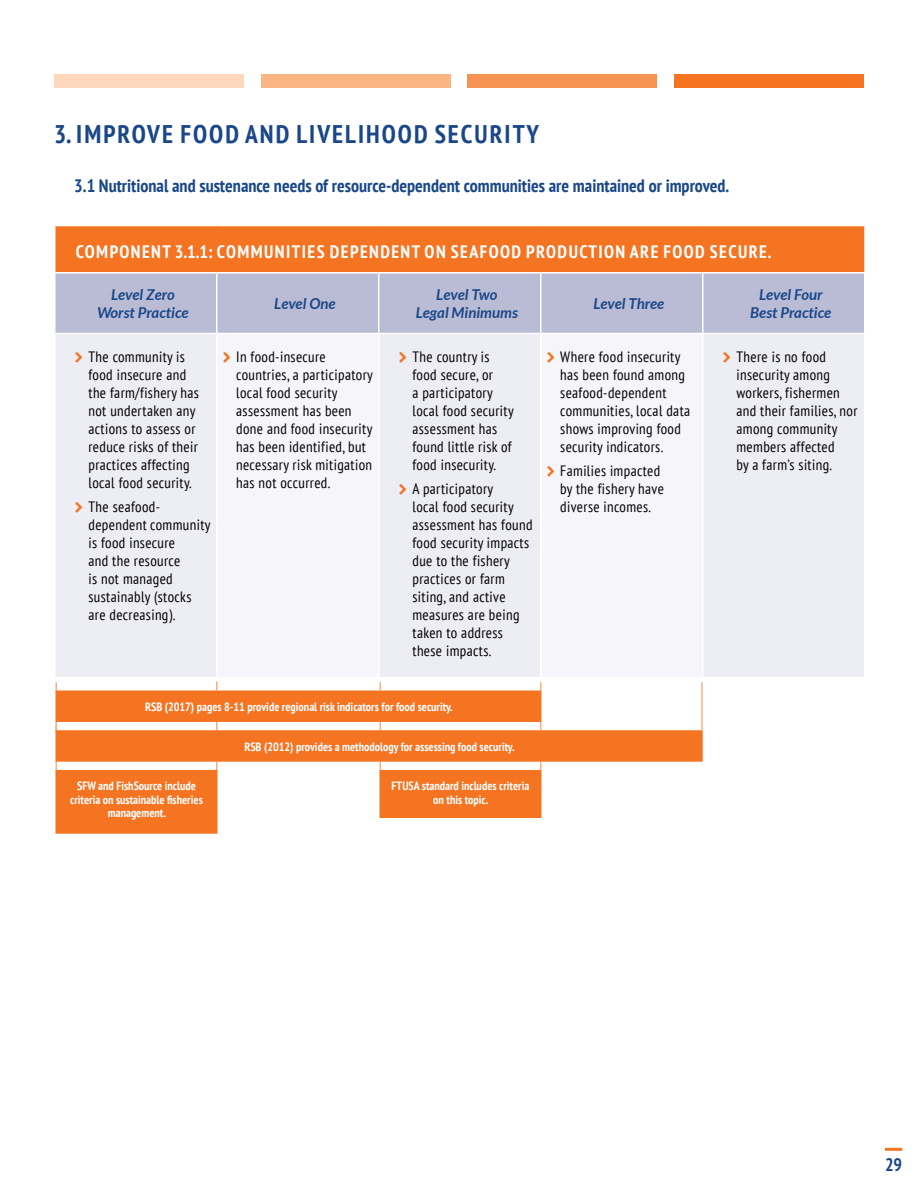
<style>
.page{position:relative;width:918px;height:1188px;background:#fff}
.page>*{position:absolute;margin:0;border:0;box-sizing:border-box;transform-origin:0 0}
.t1{font:700 condensed 25.5px "PT Sans";letter-spacing:.08em;color:#1a4788}
.t2{font:700 condensed 18px "PT Sans";color:#1a4788}
.t3{font:700 condensed 18px "PT Sans";letter-spacing:.08em;color:#fff}
.t4{font:condensed 15px/18px "PT Sans";letter-spacing:.025em;color:#000}
.t5{font:italic 700 15px/18px "Lato";color:#1a4788;text-align:center}
.t6{font:700 condensed 12px/13.5px "PT Sans";color:#fff;text-align:center}
</style>
<div class="page">
<hr style="left:885px;top:1148px;width:17px;height:3px;background:#f47422">
<div style="left:55px;top:226px;width:810px;height:47px;background:#f47422"></div>
<div style="left:56px;top:274px;width:808px;height:59px;background:#babcd5"></div>
<div style="left:56px;top:334px;width:808px;height:343px;background:#ededf4"></div>
<svg style="left:218px;top:334px;width:484px;height:343px;fill:#f6f6fa"></svg>
<hr style="left:216px;top:274px;width:2px;height:59px;background:#fff">
<hr style="left:378px;top:274px;width:2px;height:59px;background:#fff">
<hr style="left:540px;top:274px;width:2px;height:59px;background:#fff">
<hr style="left:702px;top:274px;width:2px;height:59px;background:#fff">
<hr style="left:54px;top:226px;width:2px;height:46px;background:#fff">
<hr style="left:864px;top:226px;width:1px;height:46px;background:#fff">
<hr style="left:54px;top:272px;width:163px;height:2px;background:#fff">
<hr style="left:217px;top:272px;width:162px;height:2px;background:#fff">
<hr style="left:379px;top:272px;width:162px;height:2px;background:#fff">
<hr style="left:541px;top:272px;width:162px;height:2px;background:#fff">
<hr style="left:703px;top:272px;width:163px;height:2px;background:#fff">
<hr style="left:216px;top:334px;width:2px;height:343px;background:#fff">
<hr style="left:378px;top:334px;width:2px;height:343px;background:#fff">
<hr style="left:540px;top:334px;width:2px;height:343px;background:#fff">
<hr style="left:702px;top:334px;width:2px;height:343px;background:#fff">
<svg style="left:216px;top:762px;width:2px;height:8px"></svg>
<svg style="left:216px;top:722px;width:2px;height:8px"></svg>
<svg style="left:216px;top:681px;width:2px;height:10px"></svg>
<svg style="left:540px;top:682px;width:2px;height:9px"></svg>
<svg style="left:540px;top:722px;width:2px;height:8px"></svg>
<svg style="left:540px;top:762px;width:2px;height:8px"></svg>
<svg style="left:379px;top:762px;width:2px;height:8px"></svg>
<svg style="left:379px;top:722px;width:2px;height:8px"></svg>
<svg style="left:379px;top:682px;width:2px;height:9px"></svg>
<hr style="left:701px;top:682px;width:2px;height:48px;background:#faae7b">
<div style="left:56px;top:771px;width:161px;height:62px;background:#f47422"></div>
<div style="left:56px;top:770px;width:162px;height:64px;border:2px solid #f47422"></div>
<div style="left:380px;top:771px;width:161px;height:46px;background:#f47422"></div>
<div style="left:379px;top:770px;width:163px;height:48px;border:2px solid #f47422"></div>
<div style="left:56px;top:691px;width:485px;height:30px;background:#f47422"></div>
<div style="left:56px;top:691px;width:486px;height:31px;border:2px solid #f47422"></div>
<div style="left:56px;top:731px;width:646px;height:30px;background:#f47422"></div>
<div style="left:56px;top:730px;width:647px;height:32px;border:2px solid #f47422"></div>
<div style="left:54px;top:74px;width:189px;height:13px;background:#fdd8bc"></div>
<div style="left:675px;top:74px;width:189px;height:13px;background:#f47422"></div>
<div style="left:261px;top:74px;width:189px;height:13px;background:#fbb585"></div>
<div style="left:468px;top:74px;width:189px;height:13px;background:#f79453"></div>
<svg style="left:76px;top:352px;width:6px;height:11px"></svg>
<svg style="left:76px;top:502px;width:6px;height:10px"></svg>
<svg style="left:224px;top:352px;width:6px;height:11px"></svg>
<svg style="left:400px;top:352px;width:6px;height:11px"></svg>
<svg style="left:400px;top:484px;width:6px;height:10px"></svg>
<svg style="left:548px;top:352px;width:6px;height:11px"></svg>
<svg style="left:548px;top:466px;width:6px;height:10px"></svg>
<svg style="left:724px;top:352px;width:6px;height:11px"></svg>
<h1 class="t1" style="left:54px;top:117px;width:487px">3. IMPROVE FOOD AND LIVELIHOOD SECURITY</h1>
<p class="t2" style="left:74px;top:174px;width:657px">3.1 Nutritional and sustenance needs of resource-dependent communities are maintained or improved.</p>
<p class="t3" style="left:76px;top:240px;width:697px">COMPONENT 3.1.1: COMMUNITIES DEPENDENT ON SEAFOOD PRODUCTION ARE FOOD SECURE.</p>
<p class="t5" style="left:97px;top:286px;width:93px">Level Zero<br>Worst Practice</p>
<p class="t5" style="left:274px;top:295px;width:63px">Level One</p>
<p class="t5" style="left:416px;top:286px;width:104px">Level Two<br>Legal Minimums</p>
<p class="t5" style="left:593px;top:295px;width:72px">Level Three</p>
<p class="t5" style="left:750px;top:286px;width:83px">Level Four<br>Best Practice</p>
<p class="t4" style="left:88px;top:348px;width:112px">The community is food insecure and the farm/fishery has not undertaken any actions to assess or reduce risks of their practices affecting local food security.</p>
<p class="t4" style="left:88px;top:497px;width:123px">The seafood&shy;dependent community is food insecure<br>and the resource<br>is not managed sustainably (stocks are decreasing).</p>
<p class="t4" style="left:236px;top:348px;width:138px">In food-insecure countries, a participatory local food security assessment has been done and food insecurity has been identified, but necessary risk mitigation has not occurred.</p>
<p class="t4" style="left:412px;top:348px;width:103px">The country is food secure, or<br>a participatory local food security assessment has found little risk of food insecurity.</p>
<p class="t4" style="left:560px;top:348px;width:131px">Where food insecurity has been found among seafood-dependent communities, local data shows improving food security indicators.</p>
<p class="t4" style="left:560px;top:461px;width:105px">Families impacted by the fishery have diverse incomes.</p>
<p class="t4" style="left:736px;top:348px;width:123px">There is no food insecurity among workers, fishermen and their families, nor among community members affected<br>by a farm’s siting.</p>
<p class="t4" style="left:412px;top:479px;width:122px">A participatory<br>local food security assessment has found food security impacts due to the fishery practices or farm siting, and active measures are being taken to address these impacts.</p>
<p class="t6" style="left:145px;top:700px;width:309px">RSB (2017) pages 8-11 provide regional risk indicators for food security.</p>
<p class="t6" style="left:244px;top:740px;width:272px">RSB (2012) provides a methodology for assessing food security.</p>
<p class="t6" style="left:70px;top:779px;width:134px">SFW and FishSource include criteria on sustainable fisheries management.</p>
<p class="t6" style="left:392px;top:779px;width:139px">FTUSA standard includes criteria on this topic.</p>
<p class="t2" style="left:885px;top:1153px;width:19px">29</p>
</div>
